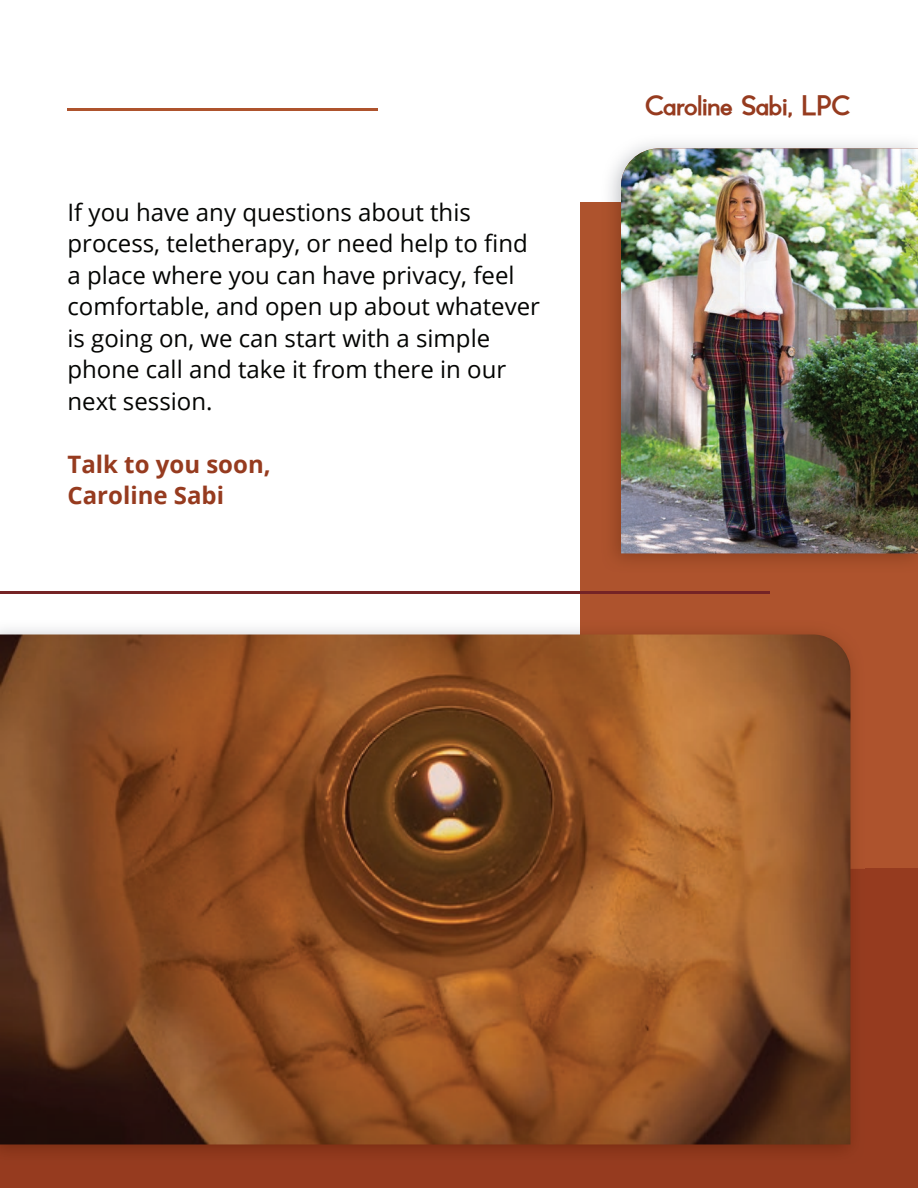
<style>
.page{position:relative;width:918px;height:1188px;background:#fff}
.page>*{position:absolute;margin:0;border:0;box-sizing:border-box;transform-origin:0 0}
.t1{font:27px "Lionel Text Diesel";letter-spacing:-.02em;color:#963b1f}
.t2{font:24px/31.5px "Open Sans";color:#040503}
.t3{font:700 24px/31.5px "Open Sans";color:#963b1f}
</style>
<div class="page">
<div style="left:580px;top:202px;width:338px;height:676px;background:#ae532d"></div>
<div style="left:0;top:869px;width:918px;height:319px;background:#963b1f"></div>
<img style="left:621px;top:148px;width:297px;height:406px">
<hr style="left:68px;top:108px;width:310px;height:3px;background:#ae532d">
<hr style="left:0;top:591px;width:770px;height:3px;background:#752325">
<img style="left:580px;top:632px;width:276px;height:237px">
<img style="left:0;top:869px;width:852px;height:290px">
<img style="left:0;top:634px;width:850px;height:510px">
<p class="t2" style="left:68px;top:196px;width:474px">If you have any questions about this process, teletherapy, or need help to find a place where you can have privacy, feel comfortable, and open up about whatever is going on, we can start with a simple phone call and take it from there in our next session.</p>
<p class="t3" style="left:68px;top:448px;width:205px">Talk to you soon,<br>Caroline Sabi</p>
<p class="t1" style="left:645px;top:89px;width:207px">Caroline Sabi, LPC</p>
</div>
